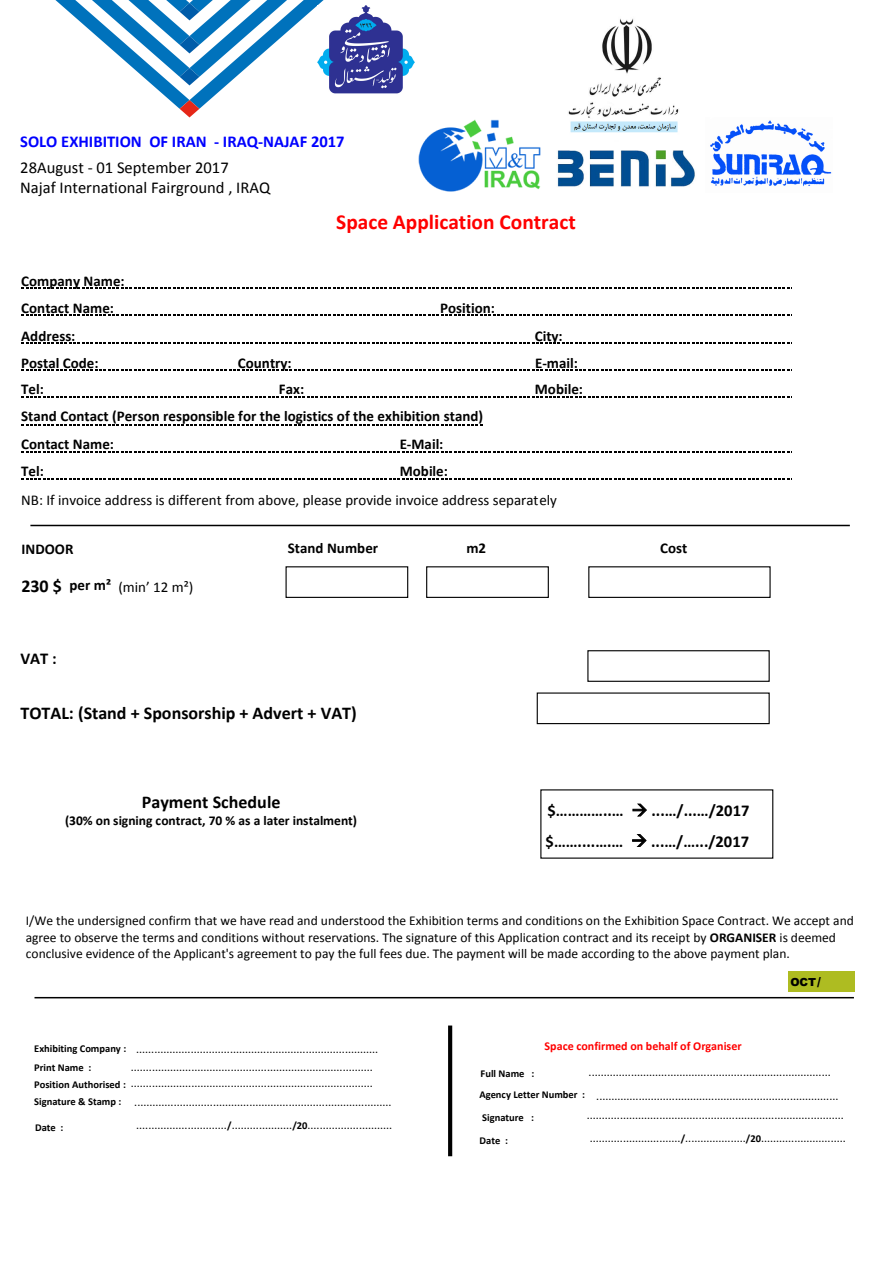
<style>
.page{position:relative;width:894px;height:1263px;background:#fff}
.page>*{position:absolute;margin:0;border:0;box-sizing:border-box;transform-origin:0 0}
.t1{font:700 21.3px "Calibri";color:#f00}
.t2{font:700 18px "Calibri";color:#000}
.t3{font:16.5px/25.7px "Calibri";color:#000}
.t4{font:700 16.5px "Calibri";color:#000}
.t5{font:700 15px "Calibri";color:#000}
.t6{font:15px "Calibri";color:#000}
.t7{font:13.5px/16.5px "Calibri";color:#000}
.t8{font:700 13.5px "Calibri";color:#000}
.t9{font:12px/18px "Calibri";color:#000}
.t10{font:700 12px "Calibri";color:#f00}
.t11{font:900 11.1px "Arial";color:#000}
.t12{font:700 10.5px/16.8px "Calibri";color:#000}
.s1{font-weight:700;color:#00f}
.s2{font-style:inherit}
.s3{font-weight:700}
.s4{font-weight:700;font-size:10.5px}
.s5{font-size:13.5px}
</style>
<div class="page">
<img style="left:418px;top:119px;width:123px;height:73px">
<svg style="left:22px;top:287px;width:770px;height:2px"></svg>
<svg style="left:22px;top:314px;width:770px;height:2px"></svg>
<svg style="left:22px;top:342px;width:770px;height:1px"></svg>
<svg style="left:22px;top:369px;width:770px;height:1px"></svg>
<svg style="left:22px;top:396px;width:770px;height:2px"></svg>
<svg style="left:22px;top:424px;width:460px;height:1px"></svg>
<svg style="left:22px;top:451px;width:770px;height:2px"></svg>
<svg style="left:22px;top:478px;width:770px;height:2px"></svg>
<div style="left:588px;top:566px;width:182px;height:32px;border:1px solid #000"></div>
<div style="left:426px;top:566px;width:122px;height:32px;border:1px solid #000"></div>
<div style="left:285px;top:566px;width:123px;height:32px;border:1px solid #000"></div>
<div style="left:536px;top:692px;width:233px;height:32px;border:1px solid #000"></div>
<div style="left:587px;top:650px;width:182px;height:32px;border:1px solid #000"></div>
<hr style="left:34px;top:996px;width:819px;height:2px;background:#000">
<svg style="left:448px;top:1025px;width:4px;height:131px"></svg>
<hr style="left:30px;top:524px;width:819px;height:2px;background:#000">
<img style="left:710px;top:120px;width:122px;height:67px">
<div style="left:787px;top:970px;width:67px;height:21px;background:#aebc21"></div>
<svg style="left:55px;top:0;width:269px;height:117px"></svg>
<img style="left:568px;top:18px;width:111px;height:115px">
<img style="left:557px;top:150px;width:138px;height:37px">
<img style="left:317px;top:6px;width:97px;height:95px">
<p class="t3" style="left:20px;top:129px;width:326px"><span class="s1">SOLO EXHIBITION OF IRAN -</span> <span class="s1">IRAQ-NAJAF 201</span><span class="s1">7<br></span>28August - 01 September 2017</p>
<p class="t3" style="left:20px;top:174px;width:251px">Najaf International Fairground , IRAQ</p>
<h1 class="t1" style="left:336px;top:213px;width:241px">Space Application Contract</h1>
<p class="t5" style="left:21px;top:275px;width:105px">Company Name:</p>
<p class="t5" style="left:21px;top:302px;width:94px">Contact Name:</p>
<p class="t5" style="left:440px;top:302px;width:56px">Position:</p>
<p class="t5" style="left:21px;top:329px;width:56px">Address:</p>
<p class="t5" style="left:534px;top:329px;width:29px">City:</p>
<p class="t5" style="left:21px;top:357px;width:79px">Postal Code:</p>
<p class="t5" style="left:238px;top:357px;width:55px">Country:</p>
<p class="t5" style="left:535px;top:357px;width:44px">E-mail:</p>
<p class="t5" style="left:21px;top:382px;width:24px">Tel:</p>
<p class="t5" style="left:279px;top:382px;width:27px">Fax:</p>
<p class="t5" style="left:534px;top:382px;width:50px">Mobile:</p>
<p class="t5" style="left:21px;top:410px;width:463px">Stand Contact (Person responsible for the logistics of the exhibition stand)</p>
<p class="t5" style="left:21px;top:437px;width:94px">Contact Name:</p>
<p class="t5" style="left:399px;top:437px;width:45px">E-Mail:</p>
<p class="t5" style="left:21px;top:464px;width:24px">Tel:</p>
<p class="t5" style="left:399px;top:464px;width:50px">Mobile:</p>
<p class="t6" style="left:21px;top:494px;width:537px">NB: If invoice address is different from above, please provide invoice address separately</p>
<p class="t5" style="left:22px;top:542px;width:53px">INDOOR</p>
<h2 class="t2" style="left:21px;top:575px;width:42px"><span class="s2">2</span>30 $</h2>
<p class="t6" style="left:118px;top:581px;width:76px">(min’ 12 m²)</p>
<p class="t5" style="left:70px;top:579px;width:43px">per m²</p>
<p class="t4" style="left:20px;top:651px;width:38px">VAT :</p>
<p class="t5" style="left:288px;top:542px;width:92px">Stand Number</p>
<p class="t5" style="left:466px;top:542px;width:21px">m2</p>
<p class="t5" style="left:659px;top:542px;width:29px">Cost</p>
<p class="t2" style="left:20px;top:706px;width:338px">TOTAL: (Stand + Sponsorship + Advert + VAT)</p>
<p class="t2" style="left:142px;top:794px;width:140px">Payment Schedule</p>
<p class="t8" style="left:65px;top:815px;width:293px">(30% on signing contract, 70 % as a later instalment)</p>
<p class="t4" style="left:547px;top:800px;width:203px">$…………..… → ...…/...…/2017</p>
<h3 class="t4" style="left:545px;top:830px;width:205px">$……....….… → ...…/….../2017</h3>
<p class="t7" style="left:26px;top:913px;width:829px">I/We the undersigned confirm that we have read and understood the Exhibition terms and conditions on the Exhibition Space Contract. We accept and agree to observe the terms and conditions without reservations. The signature of this Application contract and its receipt by <span class="s3">ORGANISER</span> is deemed conclusive evidence of the Applicant's agreement to pay the full fees due. The payment will be made according to the above payment plan.</p>
<p class="t9" style="left:131px;top:1041px;width:249px;text-indent:-96px"><span class="s4">Exhibiting Company :</span> ................................................................................ ................................................................................</p>
<p class="t9" style="left:134px;top:1094px;width:259px">.....................................................................................</p>
<p class="t12" style="left:34px;top:1060px;width:93px">Print Name :<br>Position Authorised :<br>Signature <span class="s2">&amp; Stamp</span> :</p>
<p class="t12" style="left:35px;top:1119px;width:30px">Date :</p>
<p class="t9" style="left:136px;top:1116px;width:257px">..............................<span class="s4">/</span>....................<span class="s4">/20</span>............................</p>
<p class="t9" style="left:131px;top:1074px;width:243px">................................................................................</p>
<p class="t10" style="left:544px;top:1038px;width:198px">Space confirmed on behalf of <span class="s2">Organiser</span></p>
<p class="t11" style="left:790px;top:973px;width:32px">OCT<span class="s5">/</span></p>
<p class="t12" style="left:480px;top:1065px;width:55px">Full Name :</p>
<p class="t9" style="left:479px;top:1061px;width:360px;line-height:23.7px;text-indent:109px">................................................................................<br><span class="s4">Agency Letter Number</span> <span class="s4">:</span> ................................................................................</p>
<p class="t12" style="left:479px;top:1107px;width:56px;line-height:22.5px">Signature :<br>Date :</p>
<p class="t9" style="left:586px;top:1107px;width:259px">.....................................................................................</p>
<p class="t9" style="left:589px;top:1130px;width:257px">..............................<span class="s4">/</span>....................<span class="s4">/20</span>............................</p>
</div>
